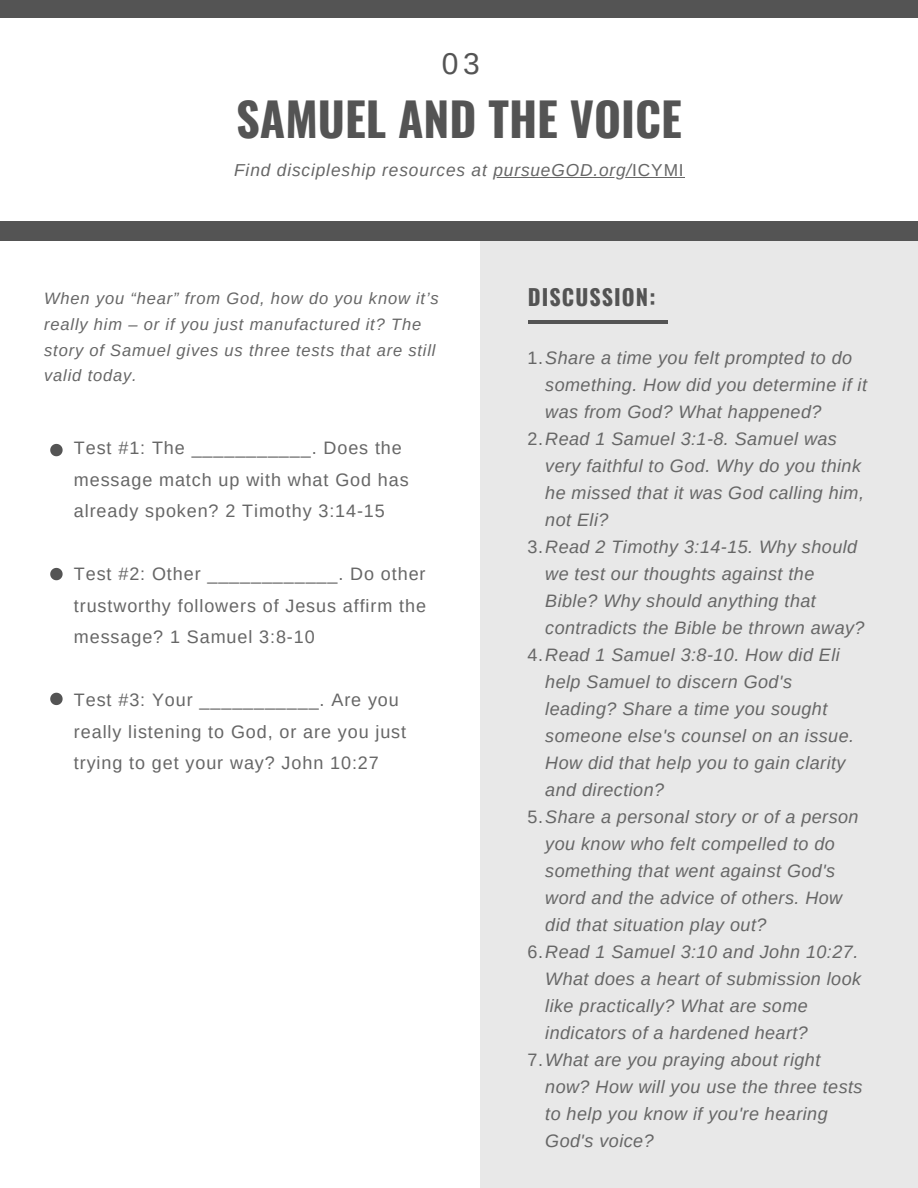
<style>
.page{position:relative;width:918px;height:1188px;background:#fff}
.page>*{position:absolute;margin:0;border:0;box-sizing:border-box;transform-origin:0 0}
.t1{font:700 46.2px "Oswald";color:#545454}
.t2{font:30px "Arimo";color:#545454}
.t3{font:700 22.05px "Oswald";letter-spacing:.05em;color:#545454}
.t4{font:italic 18px/27px "Arimo";letter-spacing:.025em;color:#666}
.t5{font:18px/31.5px "Arimo";letter-spacing:.05em;color:#666}
.t6{font:italic 17.25px "Arimo";letter-spacing:.05em;color:#666}
.t7{font:italic 16.5px/25.8px "Arimo";letter-spacing:.05em;color:#666}
.s1{font-style:normal}
</style>
<div class="page">
<div style="left:0;top:0;width:918px;height:18px;background:#545454"></div>
<div style="left:480px;top:241px;width:438px;height:947px;background:#e8e8e8"></div>
<hr style="left:528px;top:320px;width:139px;height:3px;background:#545454">
<hr style="left:493px;top:177px;width:139px;height:1px;background:#666">
<hr style="left:632px;top:177px;width:53px;height:1px;background:#666">
<div style="left:0;top:222px;width:918px;height:19px;background:#545454"></div>
<svg style="left:50px;top:568px;width:13px;height:12px"></svg>
<svg style="left:50px;top:693px;width:13px;height:12px"></svg>
<svg style="left:50px;top:444px;width:13px;height:12px"></svg>
<p class="t2" style="left:442px;top:47px;width:39px">03</p>
<p class="t1" style="left:236px;top:83px;width:447px">SAMUEL AND THE VOICE</p>
<p class="t6" style="left:234px;top:160px;width:451px">Find discipleship resources at pursueGOD.org/<span class="s1">ICYMI</span></p>
<p class="t7" style="left:44px;top:285px;width:396px">When you “hear” from God, how do you know it’s really him – or if you just manufactured it? The story of Samuel gives us three tests that are still valid today.</p>
<p class="t3" style="left:528px;top:280px;width:129px">DISCUSSION:</p>
<p class="t4" style="left:545px;top:345px;width:323px;text-indent:-18px"><span class="s1">1.</span>Share a time you felt prompted to do something. How did you determine if it was from God? What happened?</p>
<p class="t4" style="left:545px;top:426px;width:320px;text-indent:-18px"><span class="s1">2.</span>Read 1 Samuel 3:1-8. Samuel was very faithful to God. Why do you think he missed that it was God calling him, not Eli?</p>
<p class="t4" style="left:545px;top:534px;width:321px;text-indent:-18px"><span class="s1">3.</span>Read 2 Timothy 3:14-15. Why should we test our thoughts against the Bible? Why should anything that contradicts the Bible be thrown away?</p>
<p class="t4" style="left:545px;top:642px;width:310px;text-indent:-18px"><span class="s1">4.</span>Read 1 Samuel 3:8-10. How did Eli help Samuel to discern God's leading? Share a time you sought someone else's counsel on an issue.<br>How did that help you to gain clarity and direction?</p>
<p class="t4" style="left:545px;top:804px;width:315px;text-indent:-18px"><span class="s1">5.</span>Share a personal story or of a person you know who felt compelled to do something that went against God's word and the advice of others. How did that situation play out?</p>
<p class="t4" style="left:545px;top:939px;width:317px;text-indent:-18px"><span class="s1">6.</span>Read 1 Samuel 3:10 and John 10:27.<br>What does a heart of submission look like practically? What are some indicators of a hardened heart?</p>
<p class="t4" style="left:545px;top:1047px;width:319px;text-indent:-18px"><span class="s1">7.</span>What are you praying about right now? How will you use the three tests to help you know if you're hearing<br>God's voice?</p>
<p class="t5" style="left:74px;top:432px;width:336px">Test #1: The ___________. Does the message match up with what God has already spoken? 2 Timothy 3:14-15</p>
<p class="t5" style="left:74px;top:558px;width:354px;text-align:justify">Test #2: Other ____________. Do other trustworthy followers of Jesus affirm the message? 1 Samuel 3:8-10</p>
<p class="t5" style="left:74px;top:684px;width:334px">Test #3: Your ___________. Are you really listening to God, or are you just trying to get your way? John 10:27</p>
</div>
